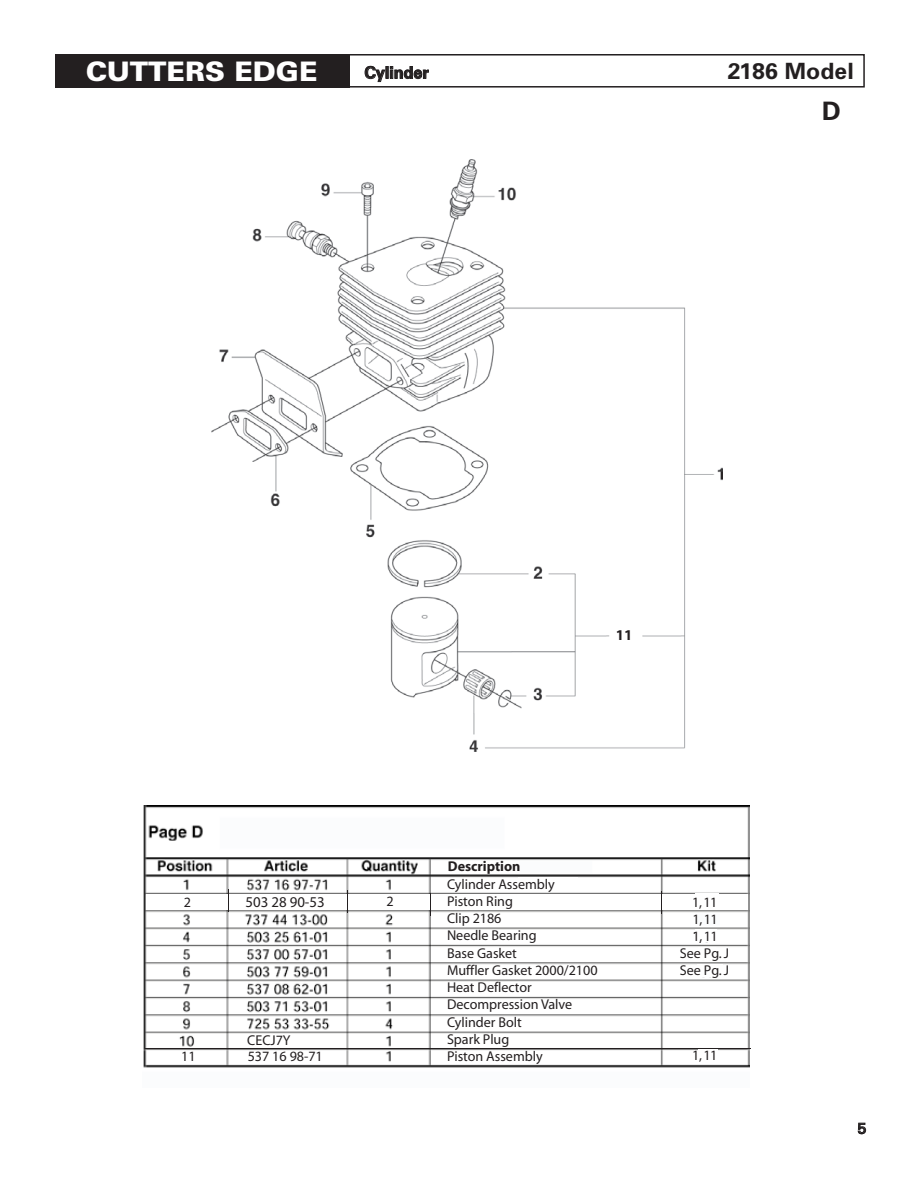
<style>
.page{position:relative;width:918px;height:1188px;background:#fff}
.page>*{position:absolute;margin:0;border:0;box-sizing:border-box;transform-origin:0 0}
.t1{font:900 27px "Zurich BT";color:#fff;scale:1.04 1}
.t2{font:700 25.5px "Zurich BT";color:#231f20;scale:1.04 1}
.t3{font:700 22.5px "Zurich BT";color:#231f20;scale:1.04 1}
.t4{font:700 16.5px "Zurich BT";letter-spacing:-.005em;color:#231f20}
.t5{font:15px "Myriad";color:#231f20}
.t6{font:700 15px "Myriad";color:#231f20}
.t7{font:15px "Zurich BT";color:#231f20;scale:1.08 1}
.t8{font:14.25px/17.2px "Myriad";color:#231f20}
.t9{font:700 14.25px "Myriad";color:#231f20}
</style>
<div class="page">
<img style="left:211px;top:160px;width:511px;height:591px">
<img style="left:143px;top:805px;width:607px;height:263px">
<svg style="left:365px;top:66px;width:64px;height:16px"></svg>
<div style="left:55px;top:54px;width:295px;height:34px;background:#231f20"></div>
<div style="left:267px;top:54px;width:598px;height:34px;border:2px solid #231f20"></div>
<svg style="left:858px;top:1123px;width:8px;height:11px"></svg>
<div style="left:146px;top:894px;width:602px;height:16px;background:#fff"></div>
<div style="left:519px;top:878px;width:59px;height:13px;background:#fff"></div>
<div style="left:519px;top:913px;width:59px;height:12px;background:#fff"></div>
<div style="left:613px;top:625px;width:22px;height:19px;background:#fff"></div>
<svg style="left:228px;top:889px;width:1px;height:22px"></svg>
<svg style="left:430px;top:893px;width:1px;height:22px"></svg>
<div style="left:698px;top:947px;width:18px;height:13px;background:#fff"></div>
<div style="left:697px;top:964px;width:25px;height:13px;background:#fff"></div>
<hr style="left:145px;top:1048px;width:605px;height:1px;background:#231f20">
<div style="left:696px;top:929px;width:21px;height:13px;background:#fff"></div>
<div style="left:698px;top:1049px;width:20px;height:13px;background:#fff"></div>
<h1 class="t1" style="left:86px;top:55px;width:224px">CUTTERS EDGE</h1>
<p class="t4" style="left:364px;top:63px;width:66px">Cylinder</p>
<h3 class="t3" style="left:728px;top:57px;width:123px">2186 Model</h3>
<h2 class="t2" style="left:822px;top:96px;width:20px">D</h2>
<p class="t6" style="left:616px;top:627px;width:18px">11</p>
<p class="t8" style="left:184px;top:894px;width:9px">2</p>
<p class="t5" style="left:246px;top:894px;width:81px">503 28 90-53</p>
<p class="t8" style="left:387px;top:894px;width:9px">2</p>
<p class="t8" style="left:247px;top:1032px;width:45px">CECJ7Y</p>
<p class="t8" style="left:181px;top:1048px;width:16px">11</p>
<p class="t8" style="left:248px;top:1048px;width:77px">537 16 98-71</p>
<p class="t9" style="left:448px;top:859px;width:74px">Description</p>
<p class="t8" style="left:447px;top:877px;width:152px">Cylinder Assembly<br>Piston Ring<br>Clip 2186<br>Needle Bearing<br>Base Gasket<br>Muffler Gasket 2000/2100<br>Heat Deflector<br>Decompression Valve<br>Cylinder Bolt<br>Spark Plug<br>Piston Assembly</p>
<p class="t8" style="left:692px;top:894px;width:27px">1, 11</p>
<p class="t8" style="left:680px;top:894px;width:51px;text-align:center">1<br>1, 11<br>1, 11<br>See Pg. J<br>See Pg. J</p>
<p class="t8" style="left:692px;top:1048px;width:27px">1, 11</p>
<p class="t7" style="left:857px;top:1119px;width:10px">5</p>
</div>
